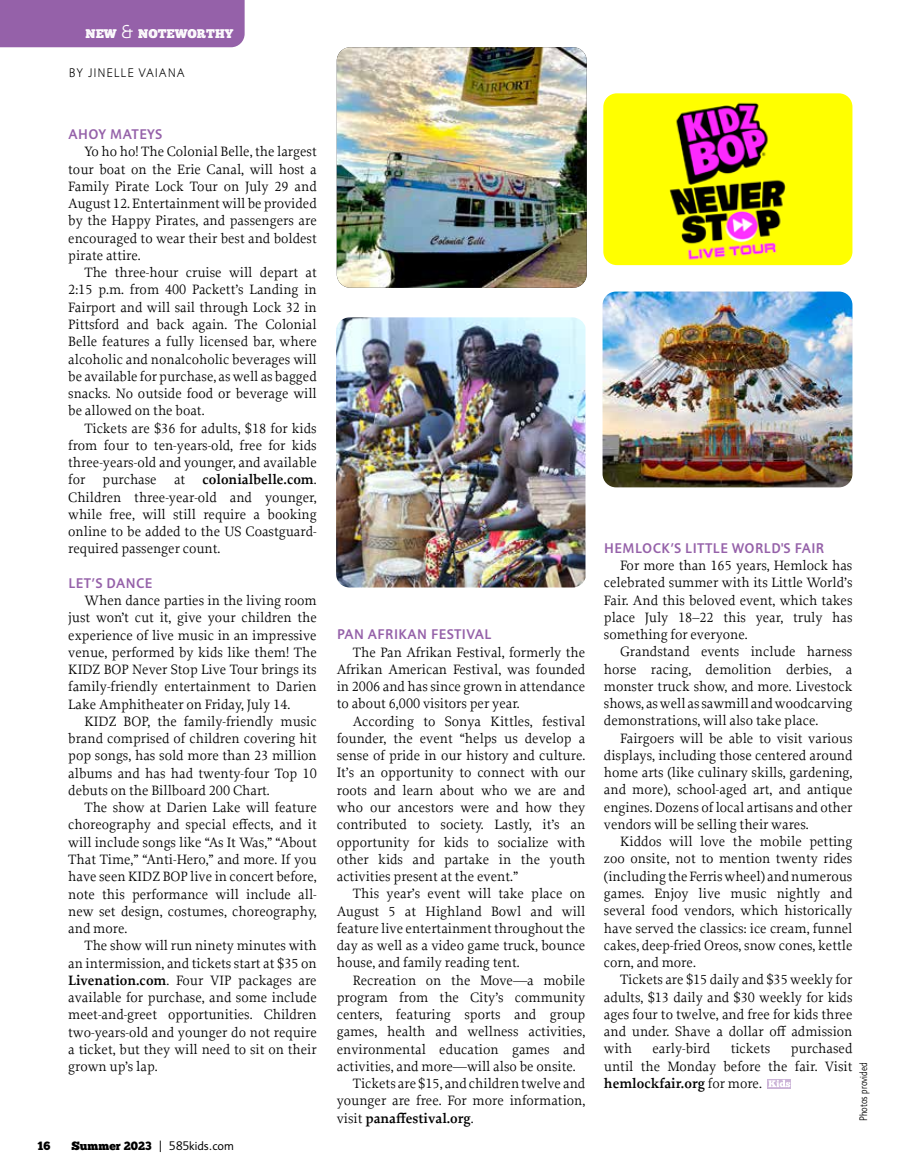
<style>
.page{position:relative;width:905px;height:1175px;background:#fff}
.page>*{position:absolute;margin:0;border:0;box-sizing:border-box;transform-origin:0 0}
.t1{font:14.25px/17.2px "Proforma";color:#000;text-align:justify}
.t2{font:600 14.25px "Proforma";color:#000}
.t3{font:500 13.5px "Informa Pro";letter-spacing:.03em;color:#9561a9}
.t4{font:12.6px "Chunk Five Print";color:#fff}
.t5{font:12px "Informa Pro";color:#000}
.t6{font:300 12px "Informa Pro";letter-spacing:.07em;color:#000;scale:.96 1}
.t7{font:12px "Chunk Five";color:#000}
.t8{font:300 condensed 10.5px "Informa Pro";color:#000}
.s1{font-family:"Informa Pro";font-weight:300;font-size:18px}
.s2{font-weight:600}
.s3{font-family:"Chunk Five"}
.s4{font-weight:400}
</style>
<div class="page">
<div style="left:0;top:0;width:244px;height:47px;background:#9561a9"></div>
<svg style="left:767px;top:1079px;width:24px;height:9px"></svg>
<svg style="left:768px;top:1079px;width:22px;height:8px"></svg>
<img style="left:337px;top:47px;width:249px;height:241px">
<img style="left:336px;top:317px;width:249px;height:270px">
<img style="left:603px;top:93px;width:249px;height:172px">
<img style="left:602px;top:291px;width:250px;height:196px">
<p class="t4" style="left:85px;top:28px;width:149px">NEW <span class="s1">&amp;</span> NOTEWORTHY</p>
<p class="t6" style="left:69px;top:66px;width:122px">BY JINELLE VAIANA</p>
<p class="t3" style="left:68px;top:126px;width:96px">AHOY MATEYS</p>
<p class="t1" style="left:68px;top:143px;width:250px;text-indent:16px">Yo ho ho! The Colonial Belle, the largest tour boat on the Erie Canal, will host a Family Pirate Lock Tour on July 29 and August 12. Entertainment will be provided by the Happy Pirates, and passengers are encouraged to wear their best and boldest pirate attire.</p>
<p class="t1" style="left:68px;top:264px;width:250px;text-indent:16px">The three-hour cruise will depart at 2:15 p.m. from 400 Packett’s Landing in Fairport and will sail through Lock 32 in Pittsford and back again. The Colonial Belle features a fully licensed bar, where alcoholic and nonalcoholic beverages will be available for purchase, as well as bagged snacks. No outside food or beverage will be allowed on the boat.</p>
<p class="t1" style="left:68px;top:419px;width:250px;text-indent:16px">Tickets are $36 for adults, $18 for kids from four to ten-years-old, free for kids three-years-old and younger, and available for purchase at <span class="s2">colonialbelle.com</span>.<br>Children three-year-old and younger, while free, will still require a booking online to be added to the US Coastguard&shy;required passenger count.</p>
<p class="t3" style="left:68px;top:575px;width:85px">LET’S DANCE</p>
<p class="t1" style="left:68px;top:591px;width:250px;text-indent:16px">When dance parties in the living room just won’t cut it, give your children the experience of live music in an impressive venue, performed by kids like them! The KIDZ BOP Never Stop Live Tour brings its family-friendly entertainment to Darien Lake Amphitheater on Friday, July 14.</p>
<p class="t1" style="left:68px;top:712px;width:250px;text-indent:16px">KIDZ BOP, the family-friendly music brand comprised of children covering hit pop songs, has sold more than 23 million albums and has had twenty-four Top 10 debuts on the Billboard 200 Chart.</p>
<p class="t1" style="left:68px;top:798px;width:250px;text-indent:16px">The show at Darien Lake will feature choreography and special effects, and it will include songs like “As It Was,” “About That Time,” “Anti-Hero,” and more. If you have seen KIDZ BOP live in concert before, note this performance will include all&shy;new set design, costumes, choreography, and more.</p>
<p class="t1" style="left:68px;top:936px;width:250px;text-indent:16px">The show will run ninety minutes with an intermission, and tickets start at $35 on <span class="s2">Livenation.com</span>. Four VIP packages are available for purchase, and some include meet-and-greet opportunities. Children two-years-old and younger do not require a ticket, but they will need to sit on their grown up’s lap.</p>
<p class="t7" style="left:38px;top:1138px;width:14px">16</p>
<p class="t5" style="left:71px;top:1138px;width:164px"><span class="s3">Summer 2023</span> | 585kids.com</p>
<p class="t3" style="left:337px;top:626px;width:156px">PAN AFRIKAN FESTIVAL</p>
<p class="t1" style="left:337px;top:643px;width:250px;text-indent:16px">The Pan Afrikan Festival, formerly the Afrikan American Festival, was founded in 2006 and has since grown in attendance to about 6,000 visitors per year.</p>
<p class="t1" style="left:337px;top:712px;width:250px;text-indent:16px">According to Sonya Kittles, festival founder, the event “helps us develop a sense of pride in our history and culture.<br>It’s an opportunity to connect with our roots and learn about who we are and who our ancestors were and how they contributed to society. Lastly, it’s an opportunity for kids to socialize with other kids and partake in the youth activities present at the event.”</p>
<p class="t1" style="left:337px;top:884px;width:250px;text-indent:16px">This year’s event will take place on August 5 at Highland Bowl and will feature live entertainment throughout the day as well as a video game truck, bounce house, and family reading tent.</p>
<p class="t1" style="left:353px;top:971px;width:234px">Recreation on the Move—a mobile</p>
<p class="t1" style="left:337px;top:988px;width:250px">program from the City’s community</p>
<p class="t1" style="left:337px;top:1005px;width:250px">centers, featuring sports and group</p>
<p class="t1" style="left:337px;top:1023px;width:250px">games, health and wellness activities,</p>
<p class="t1" style="left:337px;top:1040px;width:250px">environmental education games and</p>
<p class="t1" style="left:337px;top:1057px;width:240px">activities, and more—will also be onsite.</p>
<p class="t1" style="left:353px;top:1074px;width:234px">Tickets are $15, and children twelve and</p>
<p class="t1" style="left:337px;top:1092px;width:250px">younger are free. For more information,</p>
<p class="t2" style="left:337px;top:1109px;width:138px"><span class="s4">visit</span> panaffestival.org<span class="s4">.</span></p>
<p class="t3" style="left:604px;top:539px;width:222px">HEMLOCK’S LITTLE WORLD'S FAIR</p>
<p class="t1" style="left:604px;top:556px;width:250px;text-indent:16px">For more than 165 years, Hemlock has celebrated summer with its Little World’s Fair. And this beloved event, which takes place July 18–22 this year, truly has something for everyone.</p>
<p class="t1" style="left:604px;top:643px;width:250px;text-indent:16px">Grandstand events include harness horse racing, demolition derbies, a monster truck show, and more. Livestock shows, as well as sawmill and woodcarving demonstrations, will also take place.</p>
<p class="t1" style="left:604px;top:729px;width:250px;text-indent:16px">Fairgoers will be able to visit various displays, including those centered around home arts (like culinary skills, gardening, and more), school-aged art, and antique engines. Dozens of local artisans and other vendors will be selling their wares.</p>
<p class="t1" style="left:604px;top:832px;width:250px;text-indent:16px">Kiddos will love the mobile petting zoo onsite, not to mention twenty rides (including the Ferris wheel) and numerous games. Enjoy live music nightly and several food vendors, which historically have served the classics: ice cream, funnel cakes, deep-fried Oreos, snow cones, kettle corn, and more.</p>
<p class="t1" style="left:604px;top:970px;width:250px;text-indent:16px">Tickets are $15 daily and $35 weekly for adults, $13 daily and $30 weekly for kids ages four to twelve, and free for kids three and under. Shave a dollar off admission with</p>
<p class="t1" style="left:604px;top:1039px;width:250px;text-indent:187px">purchased until the Monday before the fair. Visit <span class="s2">hemlockfair.org</span> for more.</p>
<p class="t1" style="left:652px;top:1039px;width:59px">early-bird</p>
<p class="t1" style="left:730px;top:1039px;width:41px">tickets</p>
<p class="t8" style="left:857px;top:1120px;width:60px;rotate:-90deg">Photos provided</p>
</div>
